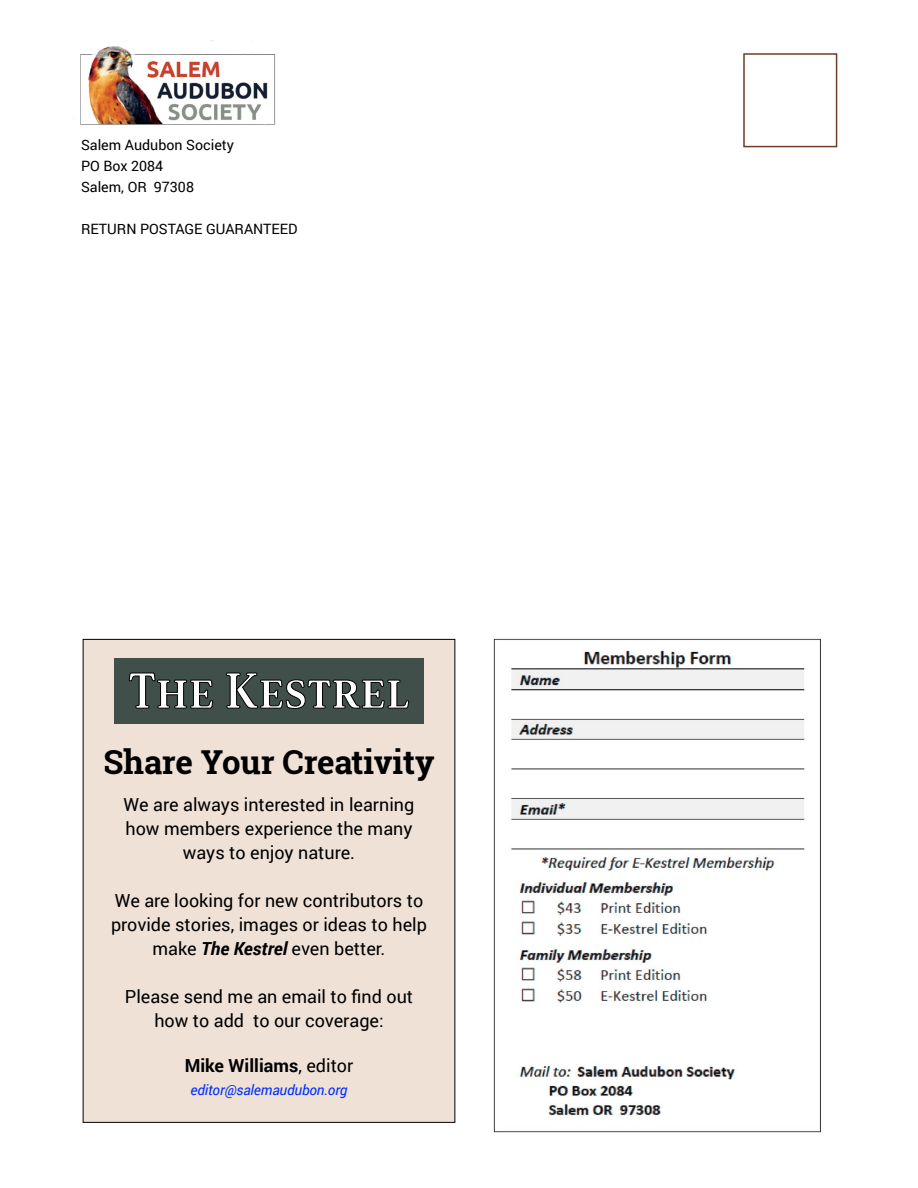
<style>
.page{position:relative;width:918px;height:1188px;background:#fff}
.page>*{position:absolute;margin:0;border:0;box-sizing:border-box;transform-origin:0 0}
.t1{font:700 33px "Roboto Slab";letter-spacing:-.005em;color:#000}
.t2{font:18px/24px "Roboto";color:#000;text-align:center}
.t3{font:700 18px "Roboto";color:#000}
.Kestrel_Text_9_5_pt{font:14.25px/21px "Roboto";color:#000}
.Kestrel_Link_9_5{font:italic 14.25px "Roboto";letter-spacing:-.01em;color:#002eff}
.s1{font-weight:700;font-style:italic}
.s2{font-weight:400}
</style>
<div class="page">
<img style="left:493px;top:638px;width:328px;height:495px">
<img style="left:80px;top:40px;width:196px;height:85px">
<div style="left:83px;top:639px;width:372px;height:483px;background:#efe1d6"></div>
<div style="left:114px;top:658px;width:309px;height:65px;background:#404f4a"></div>
<svg style="left:129px;top:672px;width:85px;height:37px"></svg>
<svg style="left:226px;top:672px;width:183px;height:37px"></svg>
<div style="left:743px;top:53px;width:94px;height:94px;border:2px solid #6f3e2b"></div>
<p class="Kestrel_Text_9_5_pt" style="left:81px;top:134px;width:154px">Salem Audubon Society<br>PO Box 2084<br>Salem, OR 97308</p>
<p class="Kestrel_Text_9_5_pt" style="left:81px;top:218px;width:218px">RETURN POSTAGE GUARANTEED</p>
<p class="t1" style="left:103px;top:739px;width:333px">Share Your Creativity</p>
<p class="t2" style="left:124px;top:792px;width:292px">We are always interested in learning</p>
<p class="t2" style="left:125px;top:816px;width:289px">how members experience the many</p>
<p class="t2" style="left:183px;top:840px;width:174px">ways to enjoy nature.</p>
<p class="t2" style="left:111px;top:888px;width:317px">We are looking for new contributors to provide stories, images or ideas to help make <span class="s1">The Kestrel</span> even better.</p>
<p class="t2" style="left:125px;top:984px;width:290px">Please send me an email to find out how to add to our coverage:</p>
<p class="t3" style="left:185px;top:1053px;width:170px">Mike Williams<span class="s2">, editor</span></p>
<p class="Kestrel_Link_9_5" style="left:190px;top:1080px;width:159px">editor@salemaudubon.org</p>
</div>
